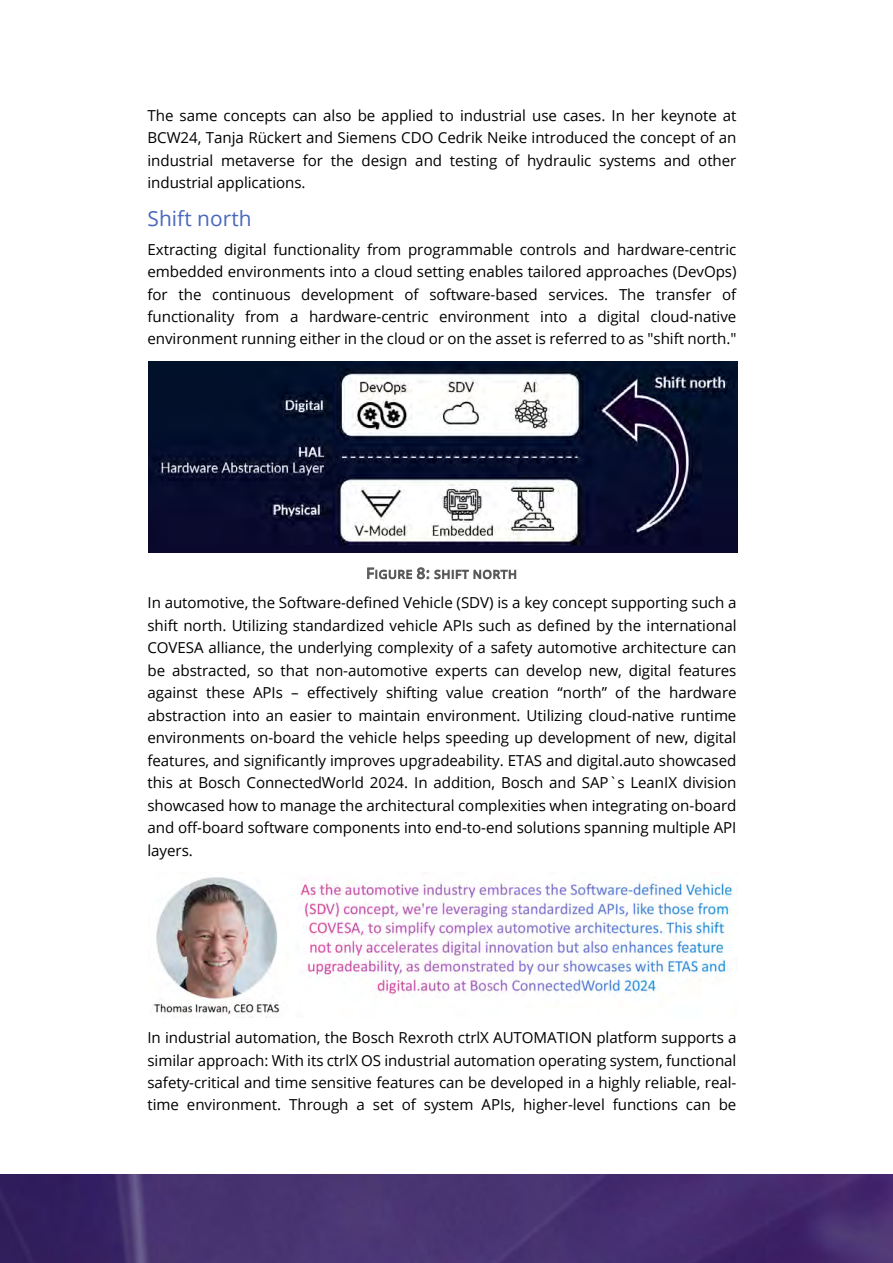
<style>
.page{position:relative;width:893px;height:1263px;background:#fff}
.page>*{position:absolute;margin:0;border:0;box-sizing:border-box;transform-origin:0 0}
.t1{font:20.85px "Open Sans";letter-spacing:.005em;color:#4a68bb}
.t2{font:15.15px/22.5px "Open Sans";letter-spacing:-.005em;color:#000;text-align:justify}
.t3{font:11.7px "Open Sans";letter-spacing:.065em;color:#595959}
.s1{font-size:14.85px}
</style>
<div class="page">
<img style="left:0;top:1175px;width:893px;height:88px">
<img style="left:149px;top:361px;width:589px;height:192px">
<img style="left:152px;top:877px;width:586px;height:140px">
<p class="t2" style="left:147px;top:104px;width:591px">The same concepts can also be applied to industrial use cases. In her keynote at BCW24, Tanja Rückert and Siemens CDO Cedrik Neike introduced the concept of an industrial metaverse for the design and testing of hydraulic systems and other industrial applications.</p>
<h1 class="t1" style="left:147px;top:204px;width:106px">Shift north</h1>
<p class="t2" style="left:147px;top:238px;width:590px">Extracting digital functionality from programmable controls and hardware-centric embedded environments into a cloud setting enables tailored approaches (DevOps) for the continuous development of software-based services. The transfer of functionality from a hardware-centric environment into a digital cloud-native environment running either in the cloud or on the asset is referred to as "shift north."</p>
<p class="t3" style="left:366px;top:566px;width:152px"><span class="s1">F</span>IGURE <span class="s1">8:</span> SHIFT NORTH</p>
<p class="t2" style="left:147px;top:591px;width:591px">In automotive, the Software-defined Vehicle (SDV) is a key concept supporting such a shift north. Utilizing standardized vehicle APIs such as defined by the international COVESA alliance, the underlying complexity of a safety automotive architecture can be abstracted, so that non-automotive experts can develop new, digital features against these APIs – effectively shifting value creation “north” of the hardware abstraction into an easier to maintain environment. Utilizing cloud-native runtime environments on-board the vehicle helps speeding up development of new, digital features, and significantly improves upgradeability. ETAS and digital.auto showcased this at Bosch ConnectedWorld 2024. In addition, Bosch and SAP`s LeanIX division showcased how to manage the architectural complexities when integrating on-board and off-board software components into end-to-end solutions spanning multiple API layers.</p>
<p class="t2" style="left:147px;top:1026px;width:591px">In industrial automation, the Bosch Rexroth ctrlX AUTOMATION platform supports a similar approach: With its ctrlX OS industrial automation operating system, functional safety-critical and time sensitive features can be developed in a highly reliable, real&shy;time environment. Through a set of system APIs, higher-level functions can be</p>
</div>
